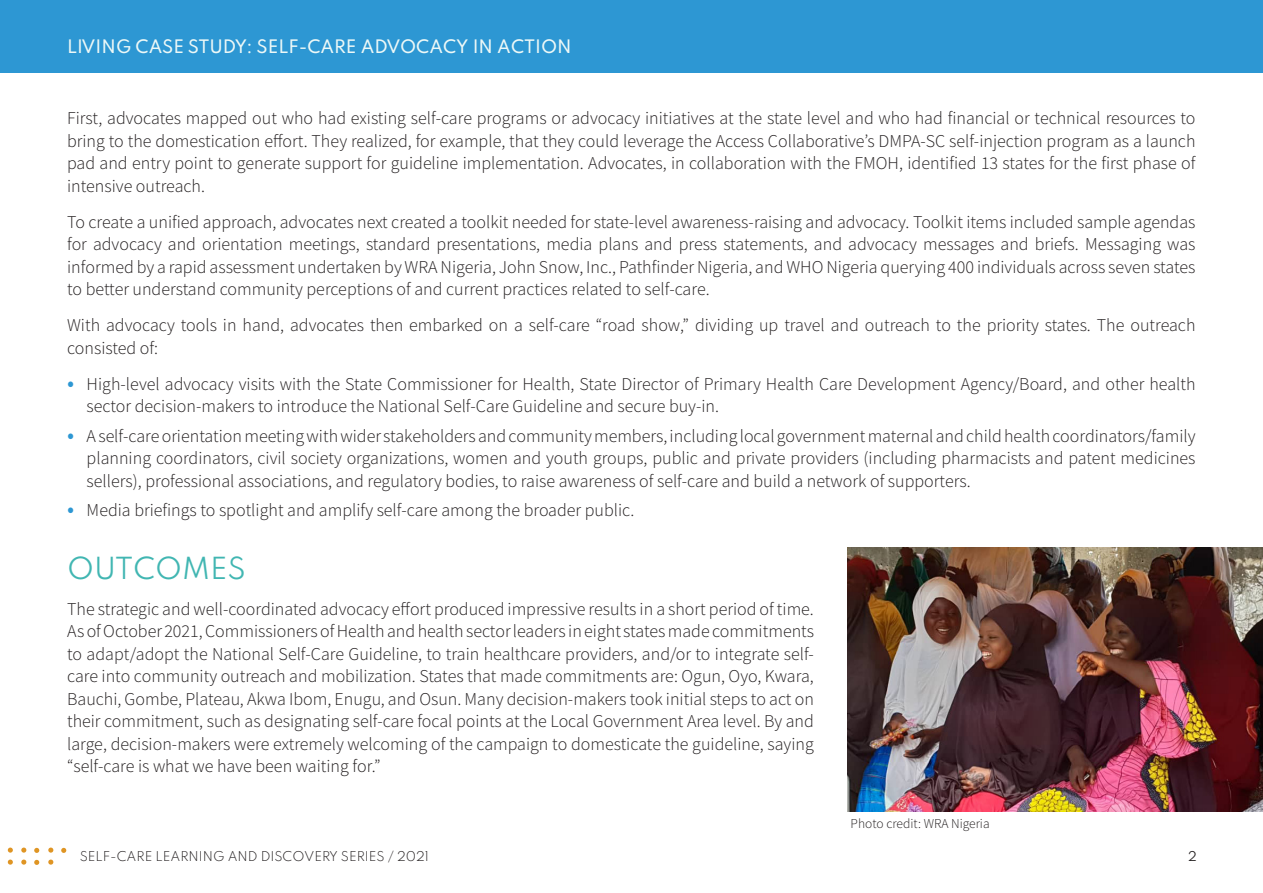
<style>
.page{position:relative;width:1263px;height:893px;background:#fff}
.page>*{position:absolute;margin:0;border:0;box-sizing:border-box;transform-origin:0 0}
.heading_1{font:100 27px "Spartan";color:#41b6b2}
.body{font:18px/22.5px "Source Sans Variable";color:#231f20;text-align:justify}
.bullet_list{font:18px/22.5px "Source Sans Variable";color:#231f20}
.heading__continued{font:100 16.5px "Spartan";color:#ecf8f7}
.photo_creds{font:13.5px "Source Sans Variable";color:#231f20}
.t1{font:100 12px "Spartan";color:#231f20}
.s1{font-size:25.5px;color:#2d97d3}
</style>
<div class="page">
<img style="left:848px;top:547px;width:415px;height:265px">
<svg style="left:48px;top:860px;width:5px;height:5px"></svg>
<svg style="left:61px;top:848px;width:5px;height:5px"></svg>
<svg style="left:48px;top:848px;width:5px;height:5px"></svg>
<svg style="left:34px;top:860px;width:5px;height:5px"></svg>
<svg style="left:21px;top:860px;width:5px;height:5px"></svg>
<svg style="left:34px;top:848px;width:5px;height:5px"></svg>
<svg style="left:21px;top:848px;width:5px;height:5px"></svg>
<svg style="left:8px;top:860px;width:5px;height:5px"></svg>
<svg style="left:8px;top:848px;width:5px;height:5px"></svg>
<div style="left:0;top:0;width:1262px;height:73px;background:#2d97d3"></div>
<p class="heading__continued" style="left:67px;top:34px;width:506px">LIVING CASE STUDY: SELF-CARE ADVOCACY IN ACTION</p>
<p class="body" style="left:67px;top:107px;width:1130px">First, advocates mapped out who had existing self-care programs or advocacy initiatives at the state level and who had financial or technical resources to bring to the domestication effort. They realized, for example, that they could leverage the Access Collaborative’s DMPA-SC self-injection program as a launch pad and entry point to generate support for guideline implementation. Advocates, in collaboration with the FMOH, identified 13 states for the first phase of intensive outreach.</p>
<p class="body" style="left:67px;top:211px;width:1130px">To create a unified approach, advocates next created a toolkit needed for state-level awareness-raising and advocacy. Toolkit items included sample agendas for advocacy and orientation meetings, standard presentations, media plans and press statements, and advocacy messages and briefs. Messaging was informed by a rapid assessment undertaken by WRA Nigeria, John Snow, Inc., Pathfinder Nigeria, and WHO Nigeria querying 400 individuals across seven states to better understand community perceptions of and current practices related to self-care.</p>
<p class="body" style="left:67px;top:314px;width:1130px">With advocacy tools in hand, advocates then embarked on a self-care “road show,” dividing up travel and outreach to the priority states. The outreach consisted of:</p>
<p class="bullet_list" style="left:87px;top:373px;width:1110px;text-indent:-20px"><span class="s1">•</span> High-level advocacy visits with the State Commissioner for Health, State Director of Primary Health Care Development Agency/Board, and other health sector decision-makers to introduce the National Self-Care Guideline and secure buy-in.</p>
<p class="bullet_list" style="left:87px;top:424px;width:1110px;text-align:justify;text-indent:-20px"><span class="s1">•</span> A self-care orientation meeting with wider stakeholders and community members, including local government maternal and child health coordinators/family planning coordinators, civil society organizations, women and youth groups, public and private providers (including pharmacists and patent medicines sellers), professional associations, and regulatory bodies, to raise awareness of self-care and build a network of supporters.</p>
<p class="bullet_list" style="left:67px;top:499px;width:569px"><span class="s1">•</span> Media briefings to spotlight and amplify self-care among the broader public.</p>
<p class="heading_1" style="left:67px;top:548px;width:180px">OUTCOMES</p>
<p class="body" style="left:67px;top:598px;width:748px">The strategic and well-coordinated advocacy effort produced impressive results in a short period of time.<br>As of October 2021, Commissioners of Health and health sector leaders in eight states made commitments to adapt/adopt the National Self-Care Guideline, to train healthcare providers, and/or to integrate self&shy;care into community outreach and mobilization. States that made commitments are: Ogun, Oyo, Kwara, Bauchi, Gombe, Plateau, Akwa Ibom, Enugu, and Osun. Many decision-makers took initial steps to act on their commitment, such as designating self-care focal points at the Local Government Area level. By and large, decision-makers were extremely welcoming of the campaign to domesticate the guideline, saying “self-care is what we have been waiting for.”</p>
<p class="photo_creds" style="left:850px;top:815px;width:141px">Photo credit: WRA Nigeria</p>
<p class="t1" style="left:80px;top:847px;width:351px">SELF-CARE LEARNING AND DISCOVERY SERIES / 2021</p>
<p class="t1" style="left:1188px;top:847px;width:10px">2</p>
</div>
